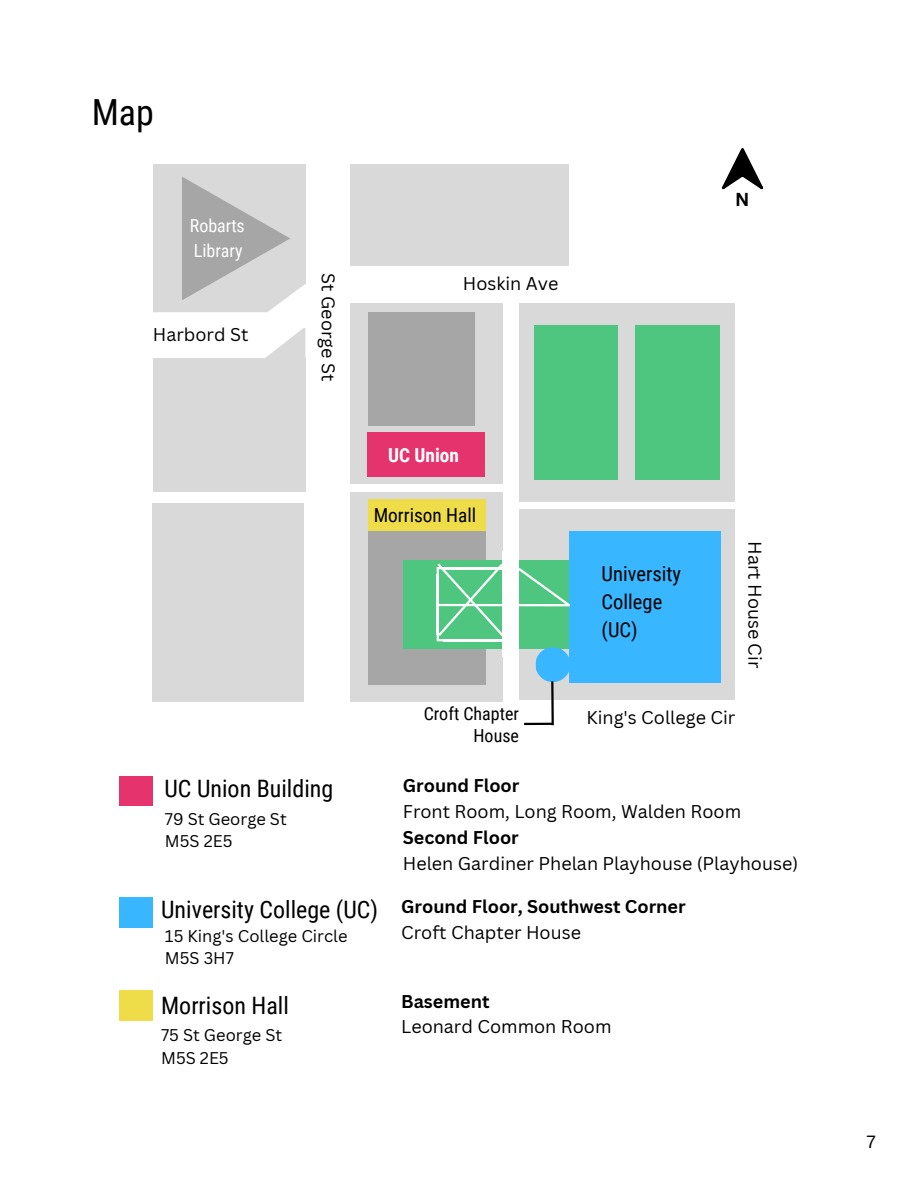
<style>
.page{position:relative;width:918px;height:1188px;background:#fff}
.page>*{position:absolute;margin:0;border:0;box-sizing:border-box;transform-origin:0 0}
.t1{font:36px "Roboto Condensed";color:#000}
.t2{font:24px "Roboto Condensed";color:#000}
.t3{font:20.55px/27.9px "Roboto Condensed";color:#000}
.t4{font:19.2px "Roboto Condensed";color:#000}
.t5{font:700 19.2px "Roboto Condensed";color:#fff}
.t6{font:700 18.3px "Canva Sans";color:#000}
.t7{font:18px "Canva Sans";color:#000}
.t8{font:700 18px "Canva Sans";color:#000}
.t9{font:18px/21.1px "Roboto Condensed";color:#000;text-align:right}
.t10{font:18px/25px "Roboto Condensed";color:#fff}
.t11{font:18px "Arimo";color:#000}
.t12{font:16.5px/22.5px "Canva Sans";color:#000}
</style>
<div class="page">
<div style="left:153px;top:164px;width:152px;height:119px;background:#d9d9d9"></div>
<div style="left:153px;top:358px;width:152px;height:134px;background:#d9d9d9"></div>
<svg style="left:265px;top:328px;width:40px;height:30px"></svg>
<div style="left:350px;top:164px;width:219px;height:102px;background:#d9d9d9"></div>
<div style="left:350px;top:303px;width:152px;height:180px;background:#d9d9d9"></div>
<div style="left:350px;top:492px;width:152px;height:210px;background:#d9d9d9"></div>
<div style="left:519px;top:510px;width:216px;height:190px;background:#d9d9d9"></div>
<svg style="left:153px;top:177px;width:152px;height:135px"></svg>
<div style="left:367px;top:432px;width:118px;height:44px;background:#e4336d"></div>
<div style="left:368px;top:500px;width:118px;height:31px;background:#eedc49"></div>
<div style="left:569px;top:532px;width:151px;height:151px;background:#38b6ff"></div>
<div style="left:153px;top:504px;width:151px;height:198px;background:#d9d9d9"></div>
<div style="left:368px;top:531px;width:118px;height:153px;background:#a6a6a6"></div>
<div style="left:404px;top:561px;width:81px;height:88px;background:#4ec67f"></div>
<div style="left:477px;top:561px;width:92px;height:88px;background:#4ec67f"></div>
<div style="left:502px;top:551px;width:17px;height:106px;background:#fff"></div>
<div style="left:368px;top:312px;width:107px;height:113px;background:#a6a6a6"></div>
<div style="left:519px;top:303px;width:216px;height:199px;background:#d9d9d9"></div>
<div style="left:534px;top:325px;width:84px;height:155px;background:#4ec67f"></div>
<div style="left:635px;top:325px;width:85px;height:155px;background:#4ec67f"></div>
<svg style="left:436px;top:563px;width:134px;height:78px"></svg>
<div style="left:120px;top:776px;width:32px;height:30px;background:#e4336d"></div>
<div style="left:120px;top:897px;width:32px;height:30px;background:#38b6ff"></div>
<div style="left:120px;top:991px;width:32px;height:30px;background:#eedc49"></div>
<svg style="left:535px;top:647px;width:34px;height:35px"></svg>
<hr style="left:551px;top:681px;width:3px;height:44px;background:#000">
<hr style="left:524px;top:723px;width:28px;height:2px;background:#000">
<svg style="left:722px;top:148px;width:41px;height:42px"></svg>
<h1 class="t1" style="left:92px;top:92px;width:64px">Map</h1>
<p class="t10" style="left:190px;top:213px;width:56px">Robarts<br>Library</p>
<p class="t7" style="left:153px;top:322px;width:97px">Harbord St</p>
<p class="t7" style="left:341px;top:273px;width:109px;rotate:90deg">St George St</p>
<p class="t7" style="left:463px;top:270px;width:97px">Hoskin Ave</p>
<p class="t6" style="left:735px;top:186px;width:16px">N</p>
<p class="t5" style="left:388px;top:444px;width:72px">UC Union</p>
<p class="t4" style="left:374px;top:504px;width:104px">Morrison Hall</p>
<p class="t9" style="left:424px;top:704px;width:97px">Croft Chapter<br>House</p>
<p class="t3" style="left:602px;top:560px;width:81px">University<br>College (UC)</p>
<p class="t7" style="left:768px;top:541px;width:128px;rotate:90deg">Hart House Cir</p>
<p class="t7" style="left:586px;top:705px;width:150px">King's College Cir</p>
<h2 class="t2" style="left:164px;top:775px;width:170px">UC Union Building</h2>
<p class="t12" style="left:165px;top:807px;width:123px">79 St George St<br>M5S 2E5</p>
<h2 class="t2" style="left:161px;top:895px;width:219px">University College (UC)</h2>
<p class="t12" style="left:165px;top:924px;width:184px">15 King's College Circle<br>M5S 3H7</p>
<h2 class="t2" style="left:161px;top:992px;width:129px">Morrison Hall</h2>
<p class="t12" style="left:161px;top:1024px;width:123px">75 St George St<br>M5S 2E5</p>
<p class="t8" style="left:403px;top:773px;width:118px">Ground Floor</p>
<p class="t7" style="left:403px;top:799px;width:340px">Front Room, Long Room, Walden Room</p>
<p class="t8" style="left:403px;top:825px;width:118px">Second Floor</p>
<p class="t7" style="left:403px;top:850px;width:397px">Helen Gardiner Phelan Playhouse (Playhouse)</p>
<p class="t8" style="left:401px;top:894px;width:286px">Ground Floor, Southwest Corner</p>
<p class="t7" style="left:401px;top:920px;width:181px">Croft Chapter House</p>
<p class="t8" style="left:401px;top:988px;width:90px">Basement</p>
<p class="t7" style="left:401px;top:1014px;width:212px">Leonard Common Room</p>
<p class="t11" style="left:866px;top:1132px;width:12px">7</p>
</div>
